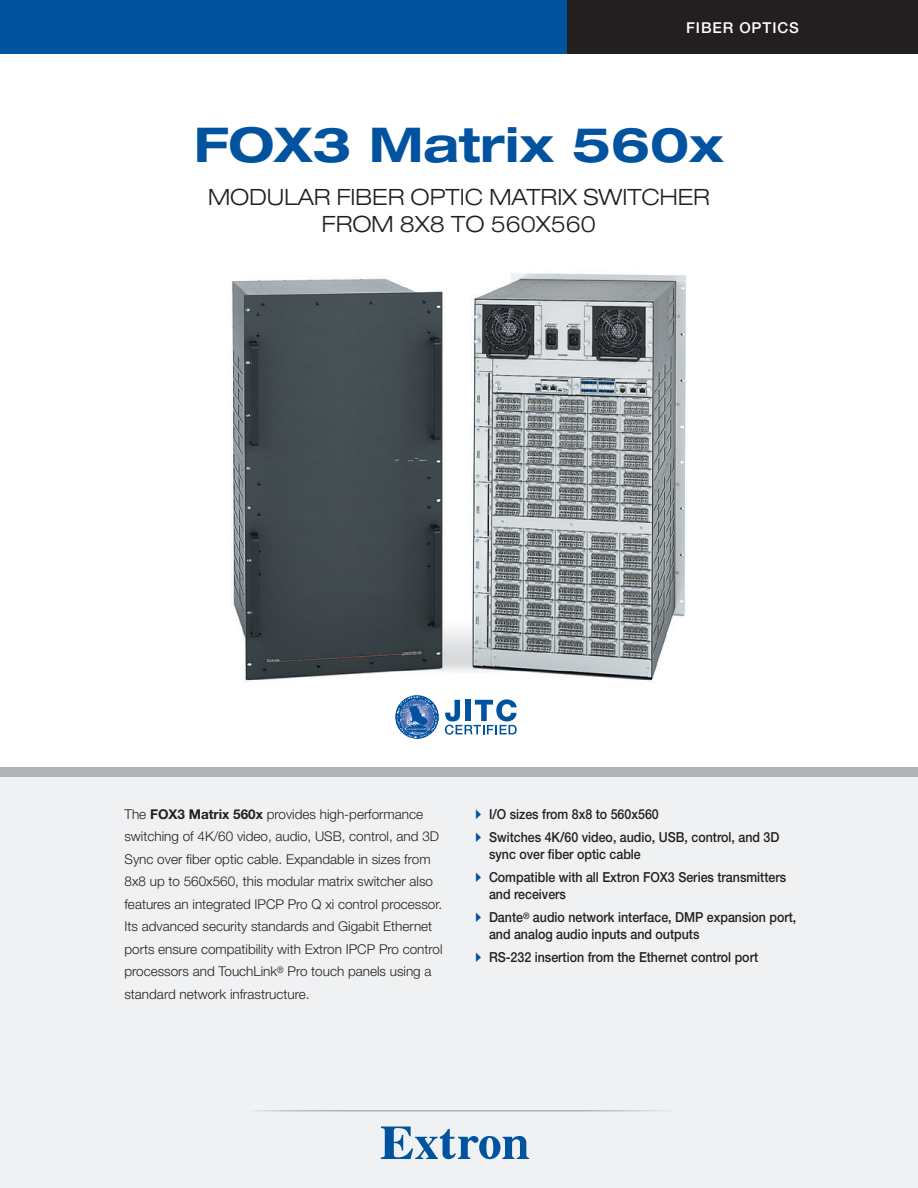
<style>
.page{position:relative;width:918px;height:1188px;background:#fff}
.page>*{position:absolute;margin:0;border:0;box-sizing:border-box;transform-origin:0 0}
.cover_product_name{font:700 expanded 48px "Helvetica Neue LT Std";color:#0153a0}
.cover_product_subti{font:300 expanded 22.5px "Helvetica Neue LT Std";color:#231f20}
.cover_category{font:500 15px "Helvetica Neue LT Std";letter-spacing:.06em;color:#fff}
.t1{font:500 13.8px/16.5px "Helvetica Neue LT Std";color:#231f20;scale:.9 1}
.cover_teaser_paragr{font:300 13.5px/22.5px "Helvetica Neue LT Std";color:#231f20}
.s1{font-weight:700}
.s2{font-family:"Quick Type Pi";font-weight:400;color:#0153a0}
</style>
<div class="page">
<div style="left:0;top:0;width:581px;height:54px;background:#0153a0"></div>
<div style="left:567px;top:0;width:351px;height:54px;background:#231f20"></div>
<img style="left:232px;top:273px;width:454px;height:408px">
<div style="left:0;top:768px;width:918px;height:23px;background:#b2b3b7"></div>
<div style="left:0;top:778px;width:918px;height:410px;background:#f0f1f2"></div>
<img style="left:395px;top:695px;width:44px;height:44px;border-radius:22px">
<svg style="left:445px;top:699px;width:72px;height:36px"></svg>
<svg style="left:381px;top:1126px;width:148px;height:33px"></svg>
<hr style="left:243px;top:1110px;width:432px;height:2px;background:#b2b3b7">
<p class="cover_category" style="left:686px;top:19px;width:114px">FIBER OPTICS</p>
<p class="cover_product_name" style="left:194px;top:115px;width:531px">FOX3 Matrix 560x</p>
<p class="cover_product_subti" style="left:208px;top:184px;width:503px">MODULAR FIBER OPTIC MATRIX SWITCHER</p>
<p class="cover_product_subti" style="left:322px;top:211px;width:276px">FROM 8X8 TO 560X560</p>
<p class="cover_teaser_paragr" style="left:124px;top:802px;width:320px">The <span class="s1">FOX3 Matrix 560x</span> provides high-performance switching of 4K/60 video, audio, USB, control, and 3D Sync over fiber optic cable. Expandable in sizes from 8x8 up to 560x560, this modular matrix switcher also features an integrated IPCP Pro Q xi control processor.<br>Its advanced security standards and Gigabit Ethernet ports ensure compatibility with Extron IPCP Pro control processors and TouchLink<sup>®</sup> Pro touch panels using a standard network infrastructure.</p>
<p class="t1" style="left:476px;top:806px;width:205px"><span class="s2">A</span> I/O sizes from 8x8 to 560x560</p>
<p class="t1" style="left:489px;top:829px;width:324px;text-indent:-14px"><span class="s2">A</span> Switches 4K/60 video, audio, USB, control, and 3D sync over fiber optic cable</p>
<p class="t1" style="left:489px;top:869px;width:332px;text-indent:-14px"><span class="s2">A</span> Compatible with all Extron FOX3 Series transmitters and receivers</p>
<p class="t1" style="left:489px;top:909px;width:343px;text-indent:-14px"><span class="s2">A</span> Dante<sup>®</sup> audio network interface, DMP expansion port, and analog audio inputs and outputs</p>
<p class="t1" style="left:476px;top:949px;width:316px"><span class="s2">A</span> RS-232 insertion from the Ethernet control port</p>
</div>
